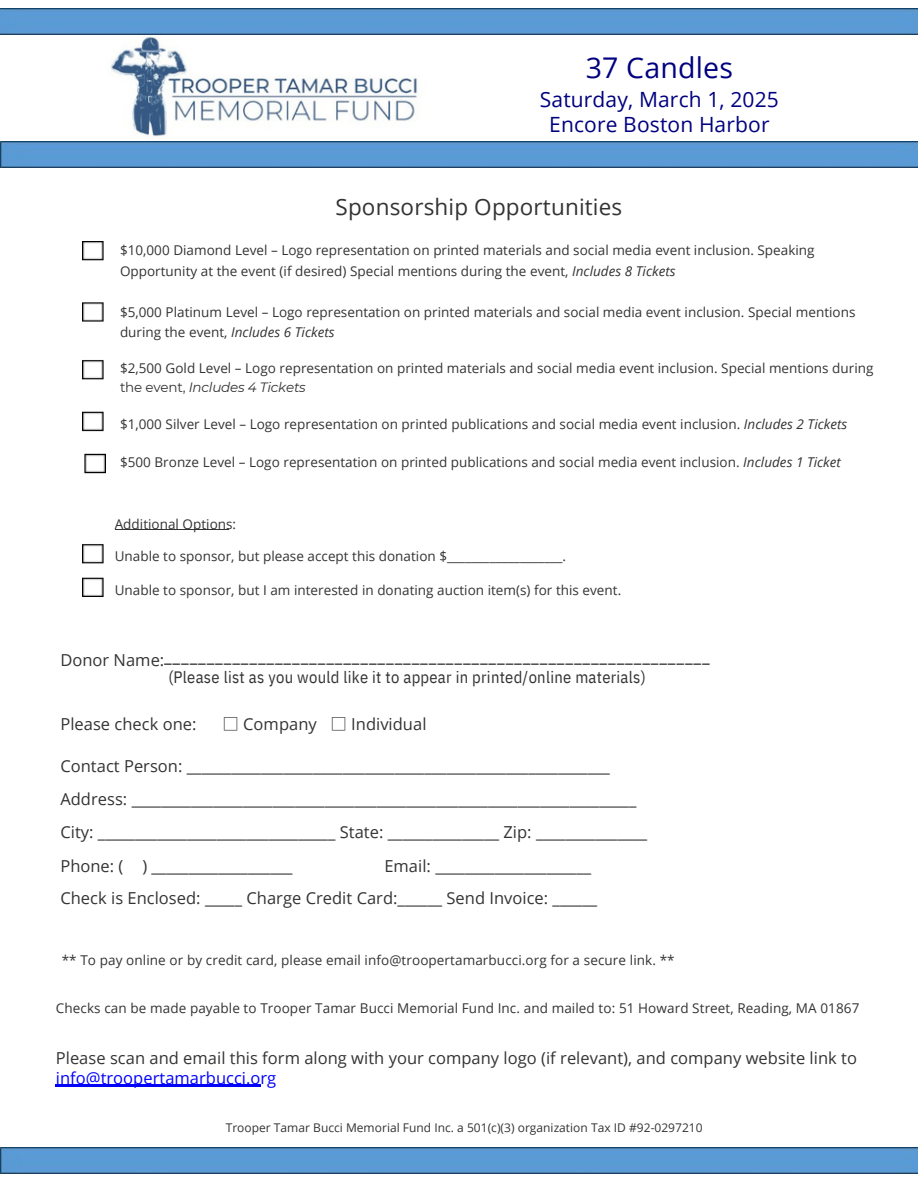
<style>
.page{position:relative;width:918px;height:1188px;background:#fff}
.page>*{position:absolute;margin:0;border:0;box-sizing:border-box;transform-origin:0 0}
.t1{font:28.5px "Open Sans";letter-spacing:.01em;color:#000080}
.t2{font:22.5px "Open Sans";letter-spacing:.01em;color:#333}
.t3{font:21px/24.8px "Open Sans";letter-spacing:.005em;color:#000080;text-align:center}
.t4{font:16.5px/32.7px "Open Sans";color:#333}
.t5{font:16.5px "IBM Plex Sans Cond";letter-spacing:.015em;color:#333}
.t6{font:13.5px/20.2px "Open Sans";letter-spacing:.005em;color:#333}
.t7{font:12px "Open Sans";color:#333}
.s1{font-style:italic}
.s2{font-family:"Montserrat"}
.s3{font-family:"Montserrat";font-style:italic}
.s4{font-family:"Noto Sans CJ Ksc"}
.s5{color:#00f}
</style>
<div class="page">
<img style="left:99px;top:36px;width:337px;height:106px">
<hr style="left:56px;top:1084px;width:205px;height:2px;background:#00f">
<hr style="left:115px;top:529px;width:114px;height:1px;background:#333">
<img style="left:83px;top:242px;width:22px;height:354px">
<img style="left:0;top:142px;width:918px;height:25px">
<img style="left:0;top:9px;width:918px;height:26px">
<img style="left:1px;top:1147px;width:917px;height:26px">
<h2 class="t1" style="left:586px;top:47px;width:149px">37 Candles</h2>
<h2 class="t3" style="left:540px;top:86px;width:241px">Saturday, March 1, 2025<br>Encore Boston Harbor</h2>
<p class="t2" style="left:336px;top:191px;width:288px">Sponsorship Opportunities</p>
<p class="t6" style="left:120px;top:240px;width:696px">$10,000 Diamond Level – Logo representation on printed materials and social media event inclusion. Speaking<br>Opportunity at the event (if desired) Special mentions during the event, <span class="s1">Includes 8 Tickets</span></p>
<h1 class="t6" style="left:120px;top:302px;width:737px">$5,000 Platinum Level – Logo representation on printed materials and social media event inclusion. Special mentions during the event, <span class="s1">Includes 6 Tickets</span></h1>
<p class="t6" style="left:120px;top:358px;width:755px;line-height:19.2px">$2,500 Gold Level – Logo representation on printed materials and social media event inclusion. Special mentions during <span class="s2">the event,</span> <span class="s3">Includes 4 Tickets</span></p>
<h3 class="t6" style="left:120px;top:413px;width:729px">$1,000 Silver Level – Logo representation on printed publications and social media event inclusion. <span class="s1">Includes 2 Tickets</span></h3>
<h3 class="t6" style="left:120px;top:452px;width:722px">$500 Bronze Level – Logo representation on printed publications and social media event inclusion. <span class="s1">Includes 1 Ticket</span></h3>
<p class="t6" style="left:115px;top:513px;width:123px">Additional Options:</p>
<p class="t6" style="left:115px;top:546px;width:453px">Unable to sponsor, but please accept this donation $___________________.</p>
<h1 class="t6" style="left:115px;top:580px;width:508px">Unable to sponsor, but I am interested in donating auction item(s) for this event.</h1>
<h3 class="t4" style="left:60px;top:643px;width:105px">Donor Name:</h3>
<h2 class="t5" style="left:164px;top:645px;width:548px">________________________________________________________________</h2>
<h2 class="t5" style="left:168px;top:666px;width:479px">(Please list as you would like it to appear in printed/online materials)</h2>
<h3 class="t4" style="left:60px;top:707px;width:138px">Please check one:</h3>
<h3 class="t4" style="left:222px;top:707px;width:96px"><span class="s4">□</span> Company</h3>
<h3 class="t4" style="left:330px;top:707px;width:98px"><span class="s4">□</span> Individual</h3>
<h3 class="t4" style="left:60px;top:750px;width:588px">Contact Person: _________________________________________________________<br>Address: ____________________________________________________________________<br>City: ________________________________ State: _______________ Zip: _______________</h3>
<p class="t4" style="left:60px;top:849px;width:65px">Phone: (</p>
<h2 class="t4" style="left:142px;top:849px;width:152px">) ___________________</h2>
<h2 class="t4" style="left:384px;top:849px;width:208px">Email: _____________________</h2>
<h2 class="t4" style="left:60px;top:882px;width:538px">Check is Enclosed: _____ Charge Credit Card:______ Send Invoice: ______</h2>
<h2 class="t6" style="left:62px;top:949px;width:614px">** To pay online or by credit card, please email info@troopertamarbucci.org for a secure link. **</h2>
<p class="t6" style="left:56px;top:997px;width:805px">Checks can be made payable to Trooper Tamar Bucci Memorial Fund Inc. and mailed to: 51 Howard Street, Reading, MA 01867</p>
<h2 class="t4" style="left:56px;top:1047px;width:803px;line-height:20.2px">Please scan and email this form along with your company logo (if relevant), and company website link to <span class="s5">info@troopertamarbucci.org</span></h2>
<h2 class="t7" style="left:226px;top:1119px;width:479px">Trooper Tamar Bucci Memorial Fund Inc. a 501(c)(3) organization Tax ID #92-0297210</h2>
</div>
